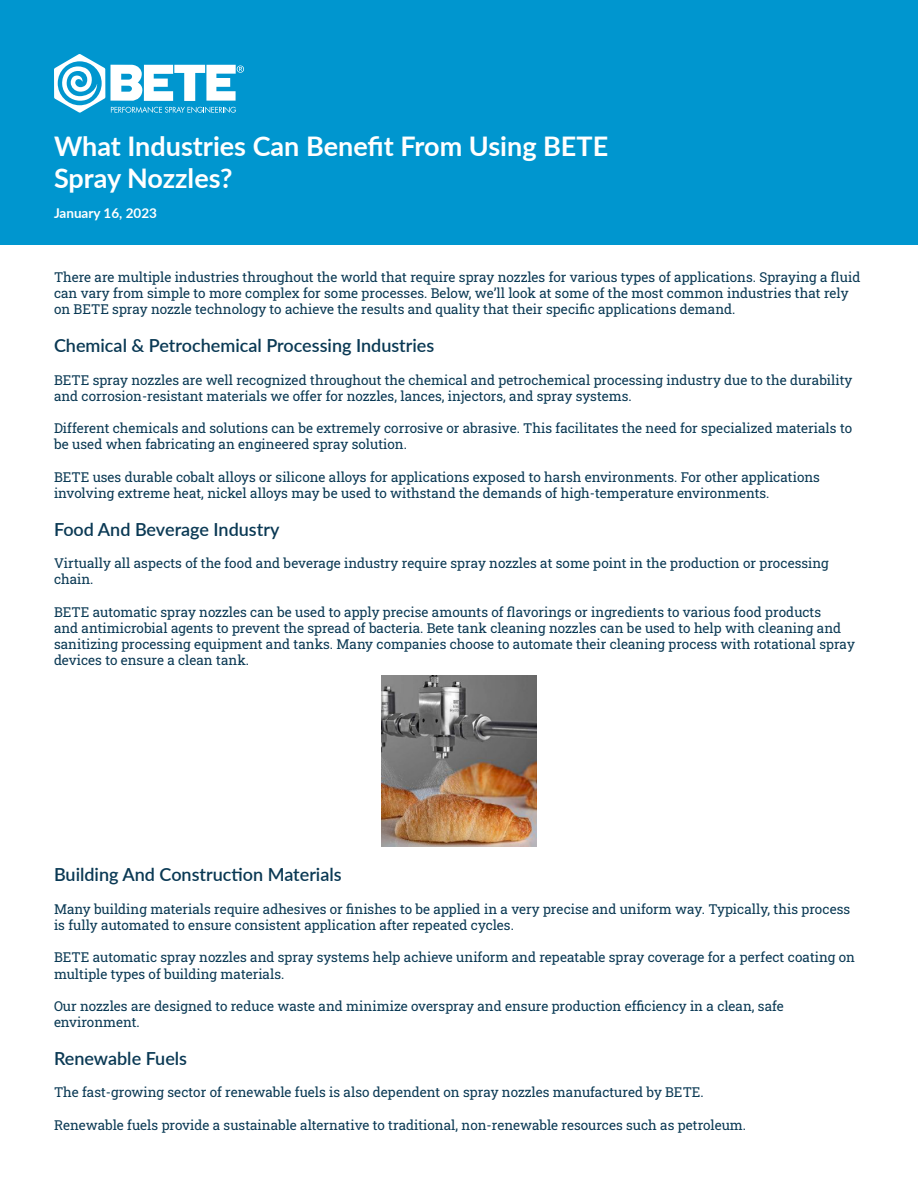
<style>
.page{position:relative;width:918px;height:1188px;background:#fff}
.page>*{position:absolute;margin:0;border:0;box-sizing:border-box;transform-origin:0 0}
.t1{font:700 27px/32.4px "Lato";color:#fff}
.t2{font:600 18px "Lato";color:#0a3954}
.t3{font:13.5px/16.2px "Roboto Slab";color:#0a3954}
.t4{font:700 13.5px "Lato";color:#fff}
</style>
<div class="page">
<div style="left:0;top:0;width:918px;height:244px;background:#0096cf"></div>
<svg style="left:111px;top:65px;width:133px;height:36px"></svg>
<svg style="left:111px;top:107px;width:125px;height:6px"></svg>
<svg style="left:54px;top:54px;width:51px;height:59px"></svg>
<img style="left:381px;top:675px;width:156px;height:171px">
<p class="t1" style="left:54px;top:128px;width:556px">What Industries Can Benefit From Using BETE<br>Spray Nozzles?</p>
<p class="t4" style="left:54px;top:203px;width:105px">January 16, 2023</p>
<p class="t3" style="left:54px;top:269px;width:808px">There are multiple industries throughout the world that require spray nozzles for various types of applications. Spraying a fluid can vary from simple to more complex for some processes. Below, we’ll look at some of the most common industries that rely on BETE spray nozzle technology to achieve the results and quality that their specific applications demand.</p>
<p class="t2" style="left:54px;top:333px;width:382px">Chemical &amp; Petrochemical Processing Industries</p>
<p class="t3" style="left:54px;top:371px;width:800px">BETE spray nozzles are well recognized throughout the chemical and petrochemical processing industry due to the durability and corrosion-resistant materials we offer for nozzles, lances, injectors, and spray systems.</p>
<p class="t3" style="left:54px;top:420px;width:800px">Different chemicals and solutions can be extremely corrosive or abrasive. This facilitates the need for specialized materials to be used when fabricating an engineered spray solution.</p>
<p class="t3" style="left:54px;top:468px;width:768px">BETE uses durable cobalt alloys or silicone alloys for applications exposed to harsh environments. For other applications involving extreme heat, nickel alloys may be used to withstand the demands of high-temperature environments.</p>
<p class="t2" style="left:54px;top:516px;width:227px">Food And Beverage Industry</p>
<p class="t3" style="left:54px;top:555px;width:776px">Virtually all aspects of the food and beverage industry require spray nozzles at some point in the production or processing chain.</p>
<p class="t3" style="left:54px;top:603px;width:802px">BETE automatic spray nozzles can be used to apply precise amounts of flavorings or ingredients to various food products<br>and antimicrobial agents to prevent the spread of bacteria. Bete tank cleaning nozzles can be used to help with cleaning and sanitizing processing equipment and tanks. Many companies choose to automate their cleaning process with rotational spray devices to ensure a clean tank.</p>
<p class="t2" style="left:54px;top:862px;width:289px">Building And Construction Materials</p>
<p class="t3" style="left:54px;top:900px;width:798px">Many building materials require adhesives or finishes to be applied in a very precise and uniform way. Typically, this process is fully automated to ensure consistent application after repeated cycles.</p>
<p class="t3" style="left:54px;top:949px;width:803px">BETE automatic spray nozzles and spray systems help achieve uniform and repeatable spray coverage for a perfect coating on multiple types of building materials.</p>
<p class="t3" style="left:54px;top:998px;width:731px">Our nozzles are designed to reduce waste and minimize overspray and ensure production efficiency in a clean, safe environment.</p>
<p class="t2" style="left:54px;top:1045px;width:135px">Renewable Fuels</p>
<p class="t3" style="left:54px;top:1084px;width:651px">The fast-growing sector of renewable fuels is also dependent on spray nozzles manufactured by BETE.</p>
<p class="t3" style="left:54px;top:1116px;width:694px">Renewable fuels provide a sustainable alternative to traditional, non-renewable resources such as petroleum.</p>
</div>
